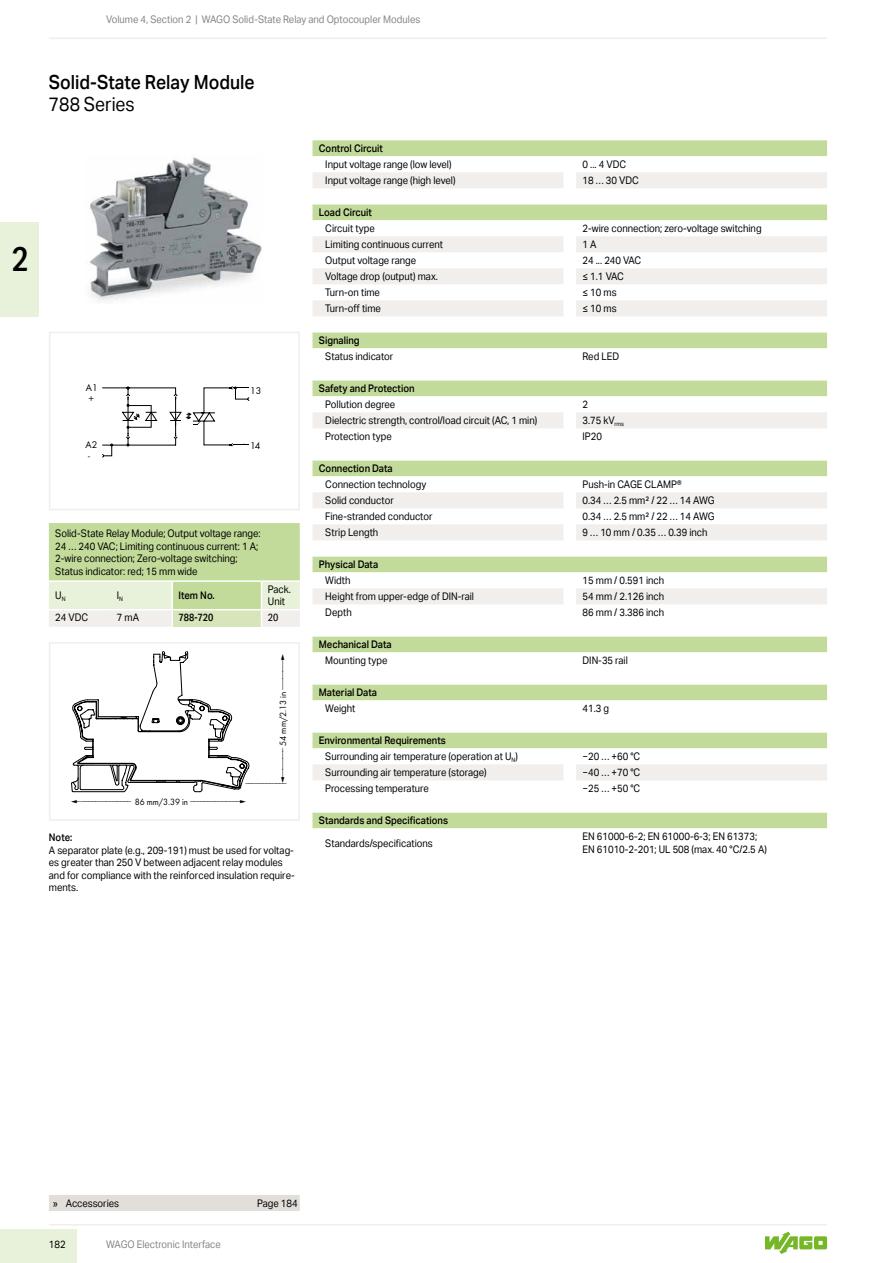
<style>
.page{position:relative;width:893px;height:1263px;background:#fff}
.page>*{position:absolute;margin:0;border:0;box-sizing:border-box;transform-origin:0 0}
.t1{font:500 34.5px "Aktiv Grotesk Cd";color:#000}
.t2{font:500 19.5px "Aktiv Grotesk";color:#000;scale:.9 1}
.t3{font:19.5px "Aktiv Grotesk";color:#000;scale:.9 1}
.t4{font:10.5px/12.6px "Aktiv Grotesk";color:#000;scale:.9 1}
.t5{font:500 10.5px "Aktiv Grotesk";color:#000;scale:.9 1}
.t6{font:10.5px "Aktiv Grotesk";color:#868481;scale:.9 1}
.t7{font:500 10.5px "Aktiv Grotesk Cd";color:#000}
.t8{font:10.5px "Aktiv Grotesk Cd";color:#000}
.t9{font:10.2px/10.6px "WAGO Futura Boo";color:#000}
.t10{font:9.45px "WAGO Futura Boo";letter-spacing:-.01em;color:#000;scale:.95 1}
.t11{font:9.45px "WAGO Futura Boo";letter-spacing:-.01em;color:#000}
.s1{font-weight:500}
</style>
<div class="page">
<hr style="left:49px;top:1224px;width:778px;height:1px;background:#f1eeec">
<hr style="left:49px;top:38px;width:778px;height:1px;background:#f1eeec">
<div style="left:0;top:1229px;width:77px;height:34px;background:#e8f1d9"></div>
<svg style="left:765px;top:1232px;width:62px;height:22px"></svg>
<img style="left:87px;top:157px;width:175px;height:143px">
<svg style="left:102px;top:386px;width:148px;height:72px"></svg>
<div style="left:49px;top:332px;width:251px;height:178px;border:2px solid #f1eeec"></div>
<div style="left:49px;top:642px;width:251px;height:179px;border:2px solid #f1eeec"></div>
<svg style="left:49px;top:523px;width:251px;height:104px;background:#d0e2b2"></svg>
<div style="left:313px;top:140px;width:514px;height:16px;background:#c3db9a"></div>
<svg style="left:313px;top:156px;width:514px;height:673px"></svg>
<svg style="left:313px;top:172px;width:514px;height:608px"></svg>
<div style="left:49px;top:1195px;width:251px;height:16px;background:#e2deda"></div>
<div style="left:0;top:222px;width:38px;height:94px;background:#e8f1d9"></div>
<svg style="left:71px;top:651px;width:179px;height:141px"></svg>
<h1 class="t1" style="left:12px;top:238px;width:19px">2</h1>
<p class="t6" style="left:106px;top:13px;width:350px">Volume 4, Section 2 | WAGO Solid-State Relay and Optocoupler Modules</p>
<h2 class="t2" style="left:49px;top:71px;width:230px">Solid-State Relay Module</h2>
<h2 class="t3" style="left:49px;top:93px;width:97px">788 Series</h2>
<p class="t9" style="left:86px;top:382px;width:13px">A1 +</p>
<p class="t9" style="left:250px;top:384px;width:13px">13</p>
<p class="t9" style="left:86px;top:439px;width:13px">A2 -</p>
<p class="t9" style="left:250px;top:439px;width:12px">14</p>
<p class="t4" style="left:55px;top:527px;width:230px">Solid-State Relay Module; Output voltage range:<br>24 … 240 VAC; Limiting continuous current: 1 A; 2-wire connection; Zero-voltage switching; Status indicator: red; 15 mm wide</p>
<p class="t4" style="left:55px;top:589px;width:13px">U<sub>N</sub></p>
<p class="t4" style="left:117px;top:589px;width:8px">I<sub>N</sub></p>
<p class="t5" style="left:179px;top:589px;width:42px">Item No.</p>
<p class="t4" style="left:268px;top:583px;width:27px">Pack.<br>Unit</p>
<p class="t4" style="left:55px;top:611px;width:38px">24 VDC</p>
<p class="t4" style="left:117px;top:611px;width:26px">7 mA</p>
<p class="t7" style="left:179px;top:611px;width:36px">788-720</p>
<p class="t8" style="left:268px;top:611px;width:12px">20</p>
<p class="t10" style="left:135px;top:795px;width:57px">86 mm/3.39 in</p>
<p class="t11" style="left:277px;top:746px;width:56px;rotate:-90deg">54 mm/2.13 in</p>
<p class="t5" style="left:49px;top:831px;width:28px">Note:</p>
<p class="t4" style="left:49px;top:844px;width:275px">A separator plate (e.g., 209-191) must be used for voltag&shy;es greater than 250 V between adjacent relay modules and for compliance with the reinforced insulation require&shy;ments.</p>
<p class="t5" style="left:319px;top:142px;width:73px">Control Circuit</p>
<p class="t4" style="left:325px;top:158px;width:142px">Input voltage range (low level)</p>
<p class="t4" style="left:583px;top:158px;width:50px">0 ... 4 VDC</p>
<p class="t4" style="left:325px;top:174px;width:146px">Input voltage range (high level)</p>
<p class="t4" style="left:583px;top:174px;width:64px">18 … 30 VDC</p>
<p class="t5" style="left:319px;top:206px;width:61px">Load Circuit</p>
<p class="t4" style="left:325px;top:222px;width:57px">Circuit type</p>
<p class="t4" style="left:583px;top:222px;width:200px">2-wire connection; zero-voltage switching</p>
<p class="t4" style="left:325px;top:238px;width:132px">Limiting continuous current</p>
<p class="t4" style="left:583px;top:238px;width:17px">1 A</p>
<p class="t4" style="left:325px;top:254px;width:103px">Output voltage range</p>
<p class="t4" style="left:583px;top:254px;width:67px">24 ... 240 VAC</p>
<p class="t4" style="left:325px;top:270px;width:127px">Voltage drop (output) max.</p>
<p class="t4" style="left:583px;top:270px;width:47px">≤ 1.1 VAC</p>
<p class="t4" style="left:325px;top:286px;width:62px">Turn-on time</p>
<p class="t4" style="left:583px;top:286px;width:39px">≤ 10 ms</p>
<p class="t4" style="left:325px;top:302px;width:63px">Turn-off time</p>
<p class="t4" style="left:583px;top:302px;width:39px">≤ 10 ms</p>
<p class="t5" style="left:319px;top:334px;width:47px">Signaling</p>
<p class="t4" style="left:325px;top:350px;width:77px">Status indicator</p>
<p class="t4" style="left:583px;top:350px;width:42px">Red LED</p>
<p class="t5" style="left:319px;top:382px;width:108px">Safety and Protection</p>
<p class="t4" style="left:325px;top:398px;width:79px">Pollution degree</p>
<p class="t4" style="left:583px;top:398px;width:8px">2</p>
<p class="t4" style="left:325px;top:414px;width:237px">Dielectric strength, control/load circuit (AC, 1 min)</p>
<p class="t4" style="left:583px;top:414px;width:48px">3.75 kV<sub>rms</sub></p>
<p class="t4" style="left:325px;top:430px;width:75px">Protection type</p>
<p class="t4" style="left:583px;top:430px;width:23px">IP20</p>
<p class="t5" style="left:319px;top:462px;width:84px">Connection Data</p>
<p class="t4" style="left:325px;top:478px;width:114px">Connection technology</p>
<p class="t4" style="left:583px;top:478px;width:111px">Push-in CAGE CLAMP®</p>
<p class="t4" style="left:325px;top:494px;width:78px">Solid conductor</p>
<p class="t4" style="left:583px;top:494px;width:148px">0.34 … 2.5 mm² / 22 … 14 AWG</p>
<p class="t4" style="left:325px;top:510px;width:121px">Fine-stranded conductor</p>
<p class="t4" style="left:583px;top:510px;width:148px">0.34 … 2.5 mm² / 22 … 14 AWG</p>
<p class="t4" style="left:325px;top:526px;width:60px">Strip Length</p>
<p class="t4" style="left:583px;top:526px;width:140px">9 … 10 mm / 0.35 … 0.39 inch</p>
<p class="t5" style="left:319px;top:558px;width:67px">Physical Data</p>
<p class="t4" style="left:325px;top:574px;width:30px">Width</p>
<p class="t4" style="left:583px;top:574px;width:92px">15 mm / 0.591 inch</p>
<p class="t4" style="left:325px;top:590px;width:167px">Height from upper-edge of DIN-rail</p>
<p class="t4" style="left:583px;top:590px;width:92px">54 mm / 2.126 inch</p>
<p class="t4" style="left:325px;top:606px;width:31px">Depth</p>
<p class="t4" style="left:583px;top:606px;width:92px">86 mm / 3.386 inch</p>
<p class="t5" style="left:319px;top:638px;width:82px">Mechanical Data</p>
<p class="t4" style="left:325px;top:654px;width:71px">Mounting type</p>
<p class="t4" style="left:583px;top:654px;width:52px">DIN-35 rail</p>
<p class="t5" style="left:319px;top:686px;width:66px">Material Data</p>
<p class="t4" style="left:325px;top:702px;width:35px">Weight</p>
<p class="t4" style="left:583px;top:702px;width:31px">41.3 g</p>
<p class="t4" style="left:325px;top:732px;width:215px;line-height:16px;text-indent:-6px"><span class="s1">Environmental Requirements<br></span>Surrounding air temperature (operation at U<sub>N</sub>)</p>
<p class="t4" style="left:583px;top:750px;width:66px">−20 … +60 °C</p>
<p class="t4" style="left:325px;top:766px;width:181px">Surrounding air temperature (storage)</p>
<p class="t4" style="left:583px;top:766px;width:66px">−40 … +70 °C</p>
<p class="t4" style="left:325px;top:782px;width:117px">Processing temperature</p>
<p class="t4" style="left:583px;top:782px;width:66px">−25 … +50 °C</p>
<p class="t5" style="left:319px;top:814px;width:145px">Standards and Specifications</p>
<p class="t4" style="left:325px;top:836px;width:121px">Standards/specifications</p>
<p class="t4" style="left:583px;top:830px;width:206px">EN 61000-6-2; EN 61000-6-3; EN 61373;<br>EN 61010-2-201; UL 508 (max. 40 °C/2.5 A)</p>
<p class="t4" style="left:53px;top:1197px;width:75px">» Accessories</p>
<p class="t4" style="left:257px;top:1197px;width:47px">Page 184</p>
<p class="t4" style="left:49px;top:1238px;width:20px">182</p>
<p class="t6" style="left:106px;top:1238px;width:129px">WAGO Electronic Interface</p>
</div>
